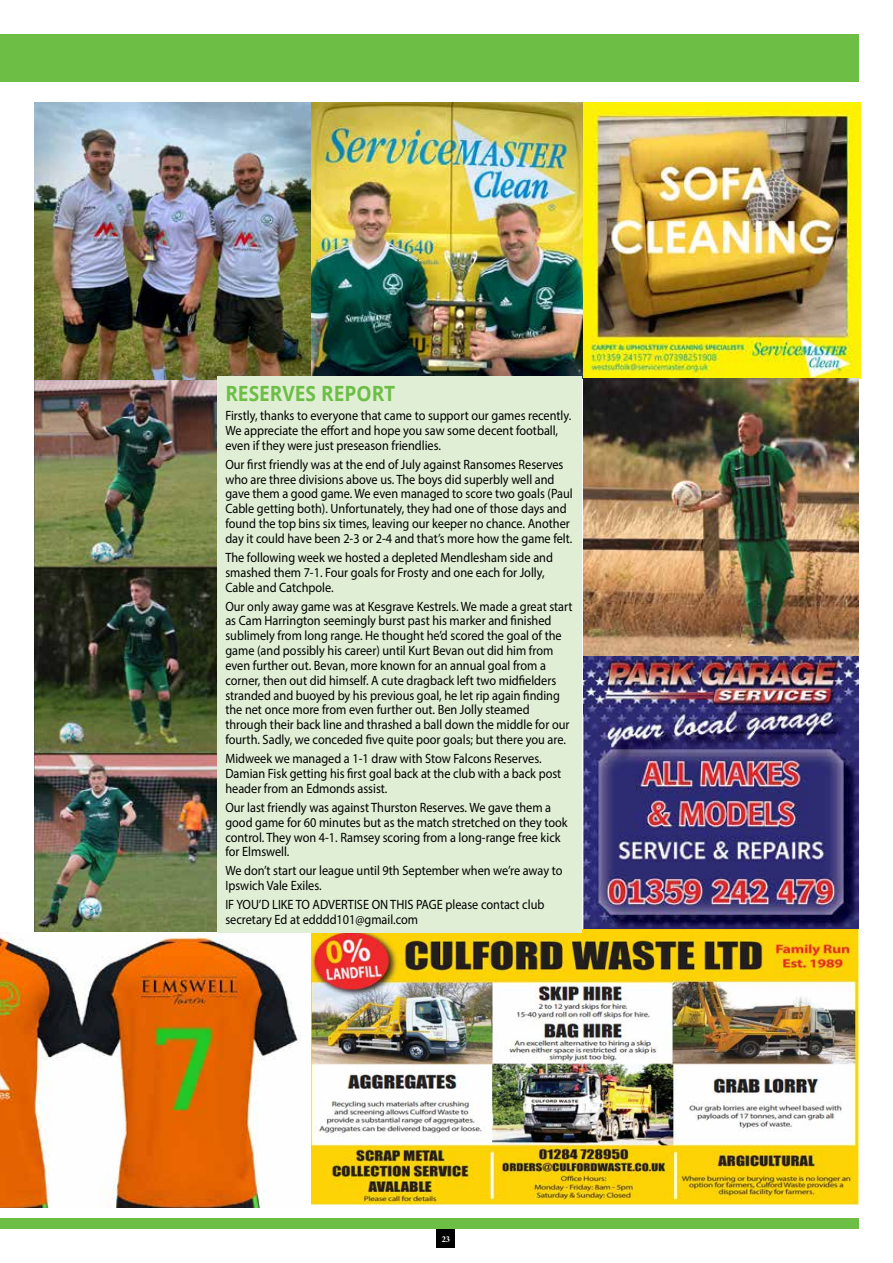
<style>
.page{position:relative;width:893px;height:1263px;background:#fff}
.page>*{position:absolute;margin:0;border:0;box-sizing:border-box;transform-origin:0 0}
.t1{font:700 21px "Open Sans";color:#6cbe45;scale:.91 1}
.t2{font:13.5px/14.9px "Myriad Pro";color:#000;scale:.91 1}
.t3{font:700 condensed 9px "Minion Pro";color:#fff}
</style>
<div class="page">
<div style="left:437px;top:1229px;width:18px;height:19px;background:#000"></div>
<div style="left:0;top:34px;width:859px;height:48px;background:#6cbe45"></div>
<div style="left:0;top:1218px;width:859px;height:11px;background:#6cbe45"></div>
<img style="left:583px;top:102px;width:277px;height:827px">
<img style="left:310px;top:102px;width:277px;height:276px">
<img style="left:310px;top:929px;width:549px;height:275px">
<img style="left:34px;top:379px;width:183px;height:553px">
<img style="left:0;top:932px;width:310px;height:276px">
<img style="left:34px;top:102px;width:276px;height:277px">
<div style="left:217px;top:376px;width:364px;height:556px;background:#dfeed4"></div>
<h1 class="t1" style="left:225px;top:378px;width:188px">RESERVES REPORT</h1>
<p class="t2" style="left:225px;top:408px;width:382px">Firstly, thanks to everyone that came to support our games recently.<br>We appreciate the effort and hope you saw some decent football, even if they were just preseason friendlies.</p>
<p class="t2" style="left:225px;top:457px;width:383px">Our first friendly was at the end of July against Ransomes Reserves who are three divisions above us. The boys did superbly well and gave them a good game. We even managed to score two goals (Paul Cable getting both). Unfortunately, they had one of those days and found the top bins six times, leaving our keeper no chance. Another day it could have been 2-3 or 2-4 and that’s more how the game felt.</p>
<p class="t2" style="left:225px;top:550px;width:362px">The following week we hosted a depleted Mendlesham side and smashed them 7-1. Four goals for Frosty and one each for Jolly,<br>Cable and Catchpole.</p>
<p class="t2" style="left:225px;top:598px;width:383px">Our only away game was at Kesgrave Kestrels. We made a great start as Cam Harrington seemingly burst past his marker and finished sublimely from long range. He thought he’d scored the goal of the game (and possibly his career) until Kurt Bevan out did him from even further out. Bevan, more known for an annual goal from a corner, then out did himself. A cute dragback left two midfielders stranded and buoyed by his previous goal, he let rip again finding the net once more from even further out. Ben Jolly steamed through their back line and thrashed a ball down the middle for our fourth. Sadly, we conceded five quite poor goals; but there you are.</p>
<p class="t2" style="left:225px;top:751px;width:371px">Midweek we managed a 1-1 draw with Stow Falcons Reserves.<br>Damian Fisk getting his first goal back at the club with a back post header from an Edmonds assist.</p>
<p class="t2" style="left:225px;top:800px;width:378px">Our last friendly was against Thurston Reserves. We gave them a good game for 60 minutes but as the match stretched on they took control. They won 4-1. Ramsey scoring from a long-range free kick for Elmswell.</p>
<p class="t2" style="left:225px;top:863px;width:372px">We don’t start our league until 9th September when we’re away to<br>Ipswich Vale Exiles.</p>
<p class="t2" style="left:225px;top:897px;width:352px">IF YOU’D LIKE TO ADVERTISE ON THIS PAGE please contact club secretary Ed at edddd101@gmail.com</p>
<p class="t3" style="left:442px;top:1232px;width:10px">23</p>
</div>
